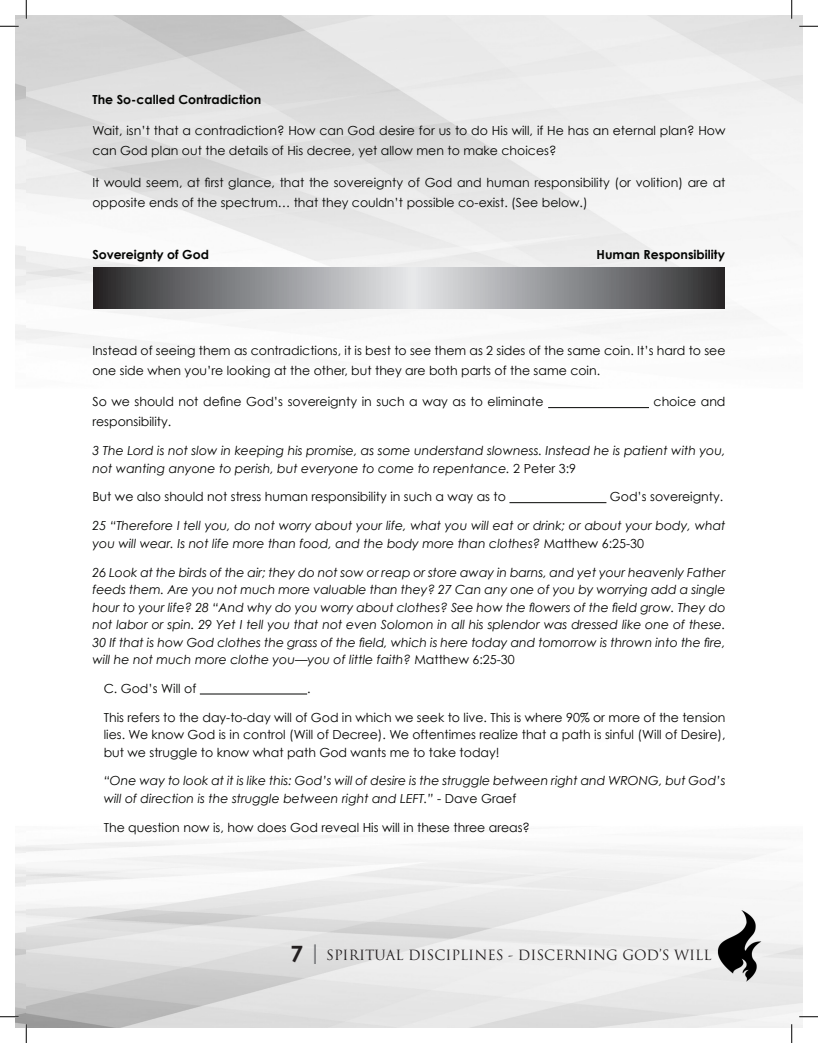
<style>
.page{position:relative;width:818px;height:1043px;background:#fff}
.page>*{position:absolute;margin:0;border:0;box-sizing:border-box;transform-origin:0 0}
.t1{font:13.75px "Trajan Pro";color:#231f20}
.Bullet_Points{font:italic 12.5px/17.5px "Century Gothic";color:#040503}
.Bullet_Points-2{font:12.5px/20px "Century Gothic";color:#040503}
.Bullet_Points-3{font:700 12.5px "Century Gothic";color:#040503}
.s1{font-style:normal}
.s2{font-family:"Century Gothic";font-weight:700;font-size:22.5px}
.s3{font-family:"Century Gothic";font-weight:700;font-size:21.25px;color:#757679}
</style>
<div class="page">
<img style="left:15px;top:15px;width:787px;height:1012px">
<hr style="left:548px;top:407px;width:101px;height:1px;background:#040503">
<hr style="left:509px;top:502px;width:97px;height:1px;background:#040503">
<hr style="left:200px;top:693px;width:107px;height:1px;background:#040503">
<svg style="left:93px;top:267px;width:631px;height:41px"></svg>
<svg style="left:0;top:25px;width:19px;height:2px"></svg>
<svg style="left:799px;top:25px;width:19px;height:2px"></svg>
<svg style="left:0;top:1015px;width:19px;height:2px"></svg>
<svg style="left:799px;top:1015px;width:19px;height:2px"></svg>
<svg style="left:25px;top:0;width:2px;height:19px"></svg>
<svg style="left:25px;top:1024px;width:2px;height:18px"></svg>
<svg style="left:790px;top:0;width:2px;height:19px"></svg>
<svg style="left:790px;top:1024px;width:2px;height:18px"></svg>
<p class="Bullet_Points-3" style="left:92px;top:92px;width:170px">The So-called Contradiction</p>
<p class="Bullet_Points-2" style="left:92px;top:121px;width:634px">Wait, isn’t that a contradiction? How can God desire for us to do His will, if He has an eternal plan? How can God plan out the details of His decree, yet allow men to make choices?</p>
<p class="Bullet_Points-2" style="left:92px;top:172px;width:634px">It would seem, at first glance, that the sovereignty of God and human responsibility (or volition) are at opposite ends of the spectrum… that they couldn’t possible co-exist. (See below.)</p>
<p class="Bullet_Points-3" style="left:92px;top:246px;width:118px">Sovereignty of God</p>
<p class="Bullet_Points-3" style="left:596px;top:246px;width:130px">Human Responsibility</p>
<p class="Bullet_Points-2" style="left:92px;top:340px;width:634px">Instead of seeing them as contradictions, it is best to see them as 2 sides of the same coin. It’s hard to see one side when you’re looking at the other, but they are both parts of the same coin.</p>
<p class="Bullet_Points-2" style="left:92px;top:392px;width:452px">So we should not define God’s sovereignty in such a way as to eliminate</p>
<p class="Bullet_Points-2" style="left:653px;top:392px;width:73px">choice and</p>
<p class="Bullet_Points-2" style="left:92px;top:412px;width:80px">responsibility.</p>
<p class="Bullet_Points" style="left:92px;top:442px;width:634px">3 The Lord is not slow in keeping his promise, as some understand slowness. Instead he is patient with you, not wanting anyone to perish, but everyone to come to repentance. <span class="s1">2 Peter 3:9</span></p>
<p class="Bullet_Points-2" style="left:92px;top:487px;width:415px">But we also should not stress human responsibility in such a way as to</p>
<p class="Bullet_Points-2" style="left:610px;top:487px;width:115px">God’s sovereignty.</p>
<p class="Bullet_Points" style="left:92px;top:517px;width:634px">25 “Therefore I tell you, do not worry about your life, what you will eat or drink; or about your body, what you will wear. Is not life more than food, and the body more than clothes? <span class="s1">Matthew 6:25-30</span></p>
<p class="Bullet_Points" style="left:92px;top:563px;width:634px;text-align:justify">26 Look at the birds of the air; they do not sow or reap or store away in barns, and yet your heavenly Father feeds them. Are you not much more valuable than they? 27 Can any one of you by worrying add a single hour to your life? 28 “And why do you worry about clothes? See how the flowers of the field grow. They do not labor or spin. 29 Yet I tell you that not even Solomon in all his splendor was dressed like one of these.<br>30 If that is how God clothes the grass of the field, which is here today and tomorrow is thrown into the fire, will he not much more clothe you—you of little faith? <span class="s1">Matthew 6:25-30</span></p>
<p class="Bullet_Points-2" style="left:104px;top:678px;width:94px">C. God’s Will of</p>
<p class="Bullet_Points-2" style="left:307px;top:678px;width:5px">.</p>
<p class="Bullet_Points-2" style="left:104px;top:708px;width:623px;line-height:17.5px;text-align:justify">This refers to the day-to-day will of God in which we seek to live. This is where 90% or more of the tension lies. We know God is in control (Will of Decree). We oftentimes realize that a path is sinful (Will of Desire), but we struggle to know what path God wants me to take today!</p>
<p class="Bullet_Points" style="left:104px;top:772px;width:623px">“One way to look at it is like this: God’s will of desire is the struggle between right and WRONG, but God’s will of direction is the struggle between right and LEFT.” <span class="s1">- Dave Graef</span></p>
<p class="Bullet_Points-2" style="left:104px;top:817px;width:428px">The question now is, how does God reveal His will in these three areas?</p>
<p class="t1" style="left:290px;top:946px;width:422px"><span class="s2">7</span> <span class="s3">|</span> SPIRITUAL DISCIPLINES - DISCERNING GOD’S WILL</p>
</div>
